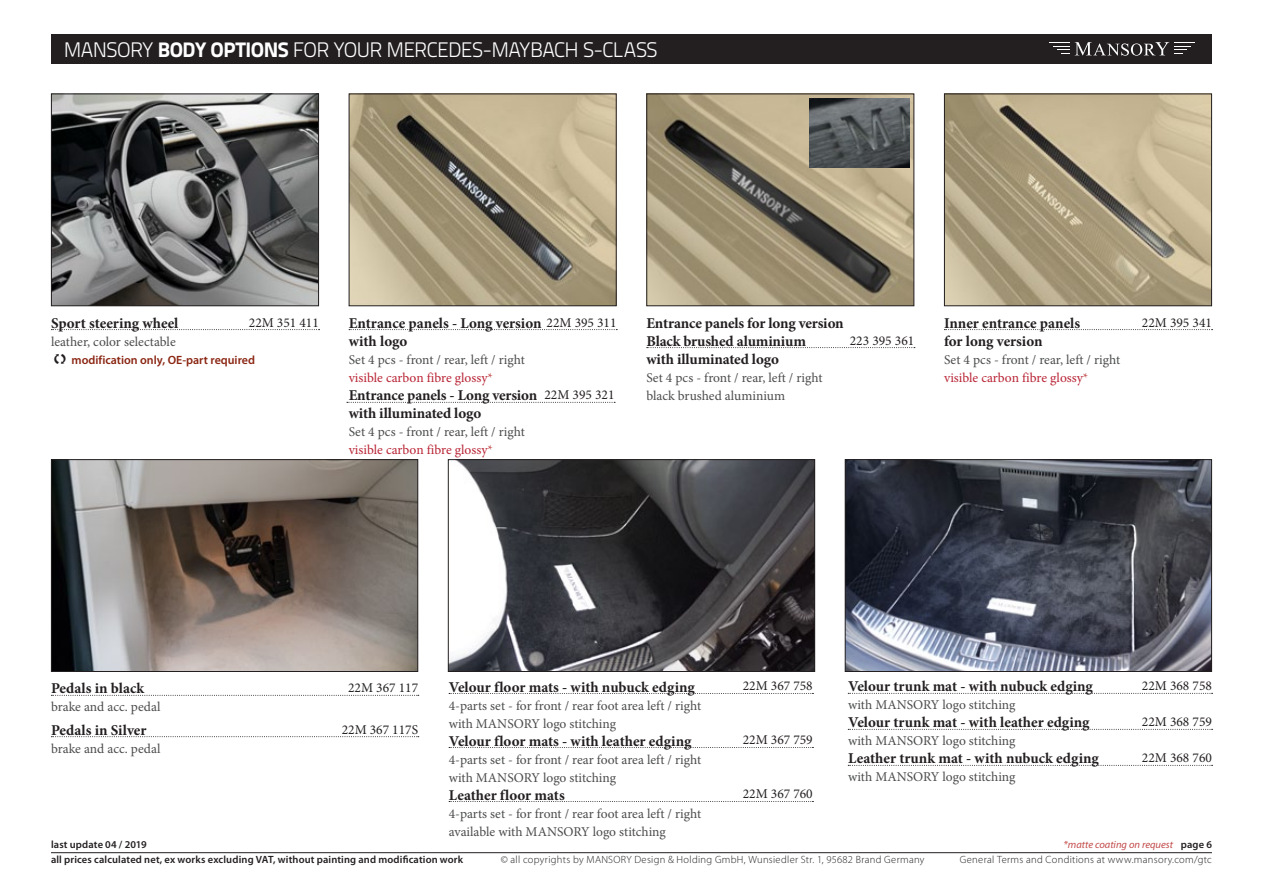
<style>
.page{position:relative;width:1263px;height:893px;background:#fff}
.page>*{position:absolute;margin:0;border:0;box-sizing:border-box;transform-origin:0 0}
.t1{font:300 21px "Titillium Text 22 L";letter-spacing:-.03em;color:#fff}
.name_of_product{font:700 15px "Minion Pro";letter-spacing:-.005em;color:#231f20}
.description{font:13.5px "Minion Pro";color:#4b4c4d}
.name_of_product-2{font:13.5px "Minion Pro";color:#4b4c4d}
.NR{font:13.5px "Minion Pro";color:#231f20}
.name_of_product-3{font:13.5px "Minion Pro";color:#b92436}
.poznamka_red{font:600 12px "Myriad Pro";color:#8a2512}
.t2{font:300 10.5px "Myriad Pro";letter-spacing:.03em;color:#231f20}
.t3{font:600 10.5px "Myriad Pro";letter-spacing:.015em;color:#231f20}
.t4{font:italic 10.5px "Myriad Pro";color:#c24a49}
.s1{font-weight:800}
.s2{color:#231f20}
.s3{color:#c24a49}
.s4{font-weight:600;font-style:normal;color:#231f20}
</style>
<div class="page">
<div style="left:51px;top:34px;width:1161px;height:30px;background:#231f20"></div>
<svg style="left:1049px;top:42px;width:20px;height:12px"></svg>
<svg style="left:1075px;top:42px;width:120px;height:14px"></svg>
<hr style="left:51px;top:852px;width:1161px;height:1px;background:#231f20">
<img style="left:53px;top:461px;width:363px;height:209px">
<div style="left:51px;top:459px;width:367px;height:213px;border:1px solid #231f20"></div>
<img style="left:450px;top:461px;width:363px;height:209px">
<div style="left:448px;top:459px;width:367px;height:213px;border:1px solid #231f20"></div>
<img style="left:847px;top:461px;width:363px;height:209px">
<div style="left:845px;top:459px;width:367px;height:213px;border:1px solid #231f20"></div>
<svg style="left:51px;top:695px;width:368px;height:1px"></svg>
<svg style="left:51px;top:329px;width:269px;height:1px"></svg>
<svg style="left:349px;top:329px;width:268px;height:1px"></svg>
<svg style="left:347px;top:402px;width:268px;height:1px"></svg>
<svg style="left:944px;top:329px;width:268px;height:1px"></svg>
<img style="left:53px;top:96px;width:264px;height:208px">
<div style="left:51px;top:94px;width:268px;height:212px;border:1px solid #231f20"></div>
<img style="left:351px;top:96px;width:264px;height:208px">
<div style="left:349px;top:94px;width:268px;height:212px;border:1px solid #231f20"></div>
<img style="left:946px;top:96px;width:264px;height:208px">
<div style="left:944px;top:94px;width:268px;height:212px;border:1px solid #231f20"></div>
<svg style="left:449px;top:693px;width:364px;height:1px"></svg>
<svg style="left:449px;top:747px;width:364px;height:1px"></svg>
<svg style="left:449px;top:801px;width:364px;height:1px"></svg>
<svg style="left:848px;top:693px;width:364px;height:1px"></svg>
<svg style="left:848px;top:729px;width:364px;height:1px"></svg>
<svg style="left:848px;top:765px;width:364px;height:1px"></svg>
<svg style="left:51px;top:736px;width:368px;height:1px"></svg>
<svg style="left:647px;top:347px;width:268px;height:1px"></svg>
<img style="left:648px;top:96px;width:264px;height:208px">
<div style="left:646px;top:94px;width:268px;height:212px;border:1px solid #231f20"></div>
<img style="left:809px;top:98px;width:100px;height:70px">
<h1 class="t1" style="left:64px;top:34px;width:595px">MANSORY <span class="s1">BODY OPTIONS</span> FOR YOUR MERCEDES-MAYBACH S-CLASS</h1>
<p class="name_of_product" style="left:51px;top:312px;width:129px">Sport steering wheel</p>
<p class="NR" style="left:1142px;top:313px;width:71px">22M 395 341</p>
<p class="description" style="left:51px;top:332px;width:126px">leather, color selectable</p>
<p class="poznamka_red" style="left:51px;top:352px;width:206px"><span class="s2">❑</span> modification only, OE-part required</p>
<p class="name_of_product" style="left:349px;top:312px;width:194px">Entrance panels - Long version</p>
<p class="name_of_product" style="left:349px;top:330px;width:60px">with logo</p>
<p class="name_of_product-2" style="left:349px;top:350px;width:178px">Set 4 pcs - front / rear, left / right</p>
<p class="name_of_product-3" style="left:349px;top:368px;width:146px">visible carbon fibre glossy<span class="s3">*</span></p>
<p class="name_of_product" style="left:349px;top:384px;width:190px">Entrance panels - Long version</p>
<p class="name_of_product" style="left:349px;top:402px;width:134px">with illuminated logo</p>
<p class="name_of_product-2" style="left:349px;top:422px;width:178px">Set 4 pcs - front / rear, left / right</p>
<p class="name_of_product-3" style="left:349px;top:440px;width:146px">visible carbon fibre glossy<span class="s3">*</span></p>
<p class="name_of_product" style="left:646px;top:312px;width:199px">Entrance panels for long version</p>
<p class="name_of_product" style="left:646px;top:330px;width:161px">Black brushed aluminium</p>
<p class="name_of_product" style="left:646px;top:348px;width:134px">with illuminated logo</p>
<p class="name_of_product-2" style="left:646px;top:368px;width:178px">Set 4 pcs - front / rear, left / right</p>
<p class="name_of_product-2" style="left:646px;top:386px;width:140px">black brushed aluminium</p>
<p class="name_of_product" style="left:944px;top:312px;width:138px">Inner entrance panels</p>
<p class="name_of_product" style="left:944px;top:330px;width:100px">for long version</p>
<p class="name_of_product-2" style="left:944px;top:350px;width:178px">Set 4 pcs - front / rear, left / right</p>
<p class="name_of_product-3" style="left:944px;top:368px;width:146px">visible carbon fibre glossy<span class="s3">*</span></p>
<p class="NR" style="left:249px;top:313px;width:71px">22M 351 411</p>
<p class="NR" style="left:547px;top:313px;width:71px">22M 395 311</p>
<p class="NR" style="left:850px;top:331px;width:66px">223 395 361</p>
<p class="NR" style="left:544px;top:386px;width:71px">22M 395 321</p>
<p class="name_of_product" style="left:848px;top:675px;width:246px">Velour trunk mat - with nubuck edging</p>
<p class="description" style="left:848px;top:695px;width:169px">with MANSORY logo stitching</p>
<p class="name_of_product" style="left:848px;top:711px;width:243px">Velour trunk mat - with leather edging</p>
<p class="description" style="left:848px;top:731px;width:169px">with MANSORY logo stitching</p>
<p class="name_of_product" style="left:848px;top:747px;width:252px">Leather trunk mat - with nubuck edging</p>
<p class="description" style="left:848px;top:767px;width:169px">with MANSORY logo stitching</p>
<p class="name_of_product" style="left:449px;top:676px;width:248px">Velour floor mats - with nubuck edging</p>
<p class="description" style="left:449px;top:696px;width:254px">4-parts set - for front / rear foot area left / right</p>
<p class="description" style="left:449px;top:714px;width:169px">with MANSORY logo stitching</p>
<p class="name_of_product" style="left:449px;top:730px;width:244px">Velour floor mats - with leather edging</p>
<p class="description" style="left:449px;top:750px;width:254px">4-parts set - for front / rear foot area left / right</p>
<p class="description" style="left:449px;top:768px;width:169px">with MANSORY logo stitching</p>
<p class="name_of_product" style="left:449px;top:784px;width:118px">Leather floor mats</p>
<p class="description" style="left:449px;top:804px;width:254px">4-parts set - for front / rear foot area left / right</p>
<p class="description" style="left:449px;top:822px;width:219px">available with MANSORY logo stitching</p>
<p class="NR" style="left:1142px;top:677px;width:71px">22M 368 758</p>
<p class="NR" style="left:1142px;top:713px;width:71px">22M 368 759</p>
<p class="NR" style="left:1142px;top:749px;width:71px">22M 368 760</p>
<p class="NR" style="left:743px;top:677px;width:71px">22M 367 758</p>
<p class="name_of_product" style="left:51px;top:678px;width:95px">Pedals in black</p>
<p class="NR" style="left:348px;top:679px;width:71px">22M 367 117</p>
<p class="description" style="left:51px;top:698px;width:111px">brake and acc. pedal</p>
<p class="name_of_product" style="left:51px;top:719px;width:97px">Pedals in Silver</p>
<p class="NR" style="left:342px;top:720px;width:78px">22M 367 117S</p>
<p class="description" style="left:51px;top:739px;width:111px">brake and acc. pedal</p>
<p class="NR" style="left:743px;top:731px;width:71px">22M 367 759</p>
<p class="NR" style="left:743px;top:785px;width:71px">22M 367 760</p>
<p class="t3" style="left:51px;top:838px;width:97px">last update 04 / 2019</p>
<p class="t4" style="left:1063px;top:838px;width:150px">*matte coating on request <span class="s4">page 6</span></p>
<p class="t3" style="left:51px;top:853px;width:414px">all prices calculated net, ex works excluding VAT, without painting and modification work</p>
<p class="t2" style="left:501px;top:853px;width:425px">© all copyrights by MANSORY Design &amp; Holding GmbH, Wunsiedler Str. 1, 95682 Brand Germany</p>
<p class="t2" style="left:960px;top:853px;width:253px">General Terms and Conditions at www.mansory.com/gtc</p>
</div>
